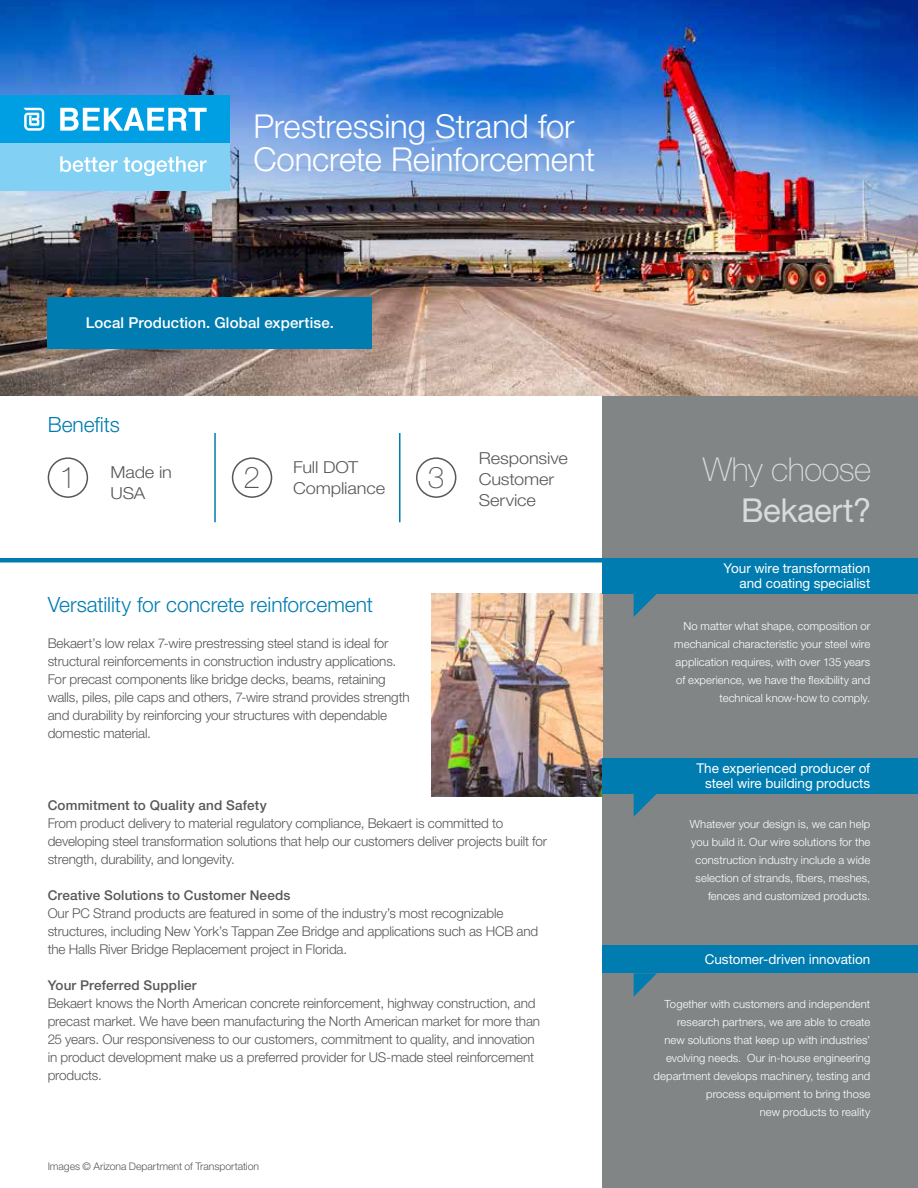
<style>
.page{position:relative;width:918px;height:1188px;background:#fff}
.page>*{position:absolute;margin:0;border:0;box-sizing:border-box;transform-origin:0 0}
.t1{font:300 33px/33px "Helvetica Neue LTW1 G";letter-spacing:-.005em;color:#fff}
.t2{font:100 33px "Helvetica Neue LTW1 G";letter-spacing:-.015em;color:#dadada}
.t3{font:33px "Helvetica Neue LTW1 G";letter-spacing:-.015em;color:#dadada}
.t4{font:100 30px "Helvetica Neue LTW1 G";color:#575756}
.t5{font:300 21px "Helvetica Neue LTW1 G";letter-spacing:-.005em;color:#007cb0}
.t6{font:300 16.5px/21px "Helvetica Neue LTW1 G";letter-spacing:-.01em;color:#575756;scale:1.1 1}
.t7{font:500 15px "Helvetica Neue LTW1 G";letter-spacing:.01em;color:#fff}
.t8{font:300 13.5px/18px "Helvetica Neue LTW1 G";letter-spacing:-.01em;color:#575756}
.t9{font:13.5px/15px "Helvetica Neue LTW1 G";color:#fff;text-align:right}
.t10{font:500 13.5px "Helvetica Neue LTW1 G";letter-spacing:.015em;color:#575756}
.t11{font:300 11.25px/18px "Helvetica Neue LTW1 G";letter-spacing:.005em;color:#fff;text-align:right}
.t12{font:300 10.5px "Helvetica Neue LTW1 G";letter-spacing:-.005em;color:#575756}
</style>
<div class="page">
<div style="left:602px;top:396px;width:316px;height:792px;background:#828586"></div>
<hr style="left:0;top:558px;width:602px;height:4px;background:#007cb0">
<img style="left:0;top:0;width:918px;height:396px">
<img style="left:432px;top:594px;width:170px;height:202px">
<svg style="left:634px;top:594px;width:23px;height:23px"></svg>
<div style="left:602px;top:558px;width:316px;height:36px;background:#007cb0"></div>
<svg style="left:634px;top:793px;width:23px;height:24px"></svg>
<div style="left:602px;top:758px;width:316px;height:35px;background:#007cb0"></div>
<svg style="left:634px;top:973px;width:23px;height:23px"></svg>
<div style="left:602px;top:946px;width:316px;height:27px;background:#007cb0"></div>
<div style="left:0;top:95px;width:230px;height:48px;background:#009fe3"></div>
<div style="left:0;top:143px;width:229px;height:48px;background:#83d0f5"></div>
<svg style="left:23px;top:108px;width:21px;height:23px"></svg>
<svg style="left:60px;top:108px;width:147px;height:23px"></svg>
<svg style="left:60px;top:156px;width:58px;height:16px"></svg>
<svg style="left:124px;top:156px;width:83px;height:20px"></svg>
<div style="left:48px;top:457px;width:40px;height:41px;border:2px solid #575756;border-radius:50%"></div>
<div style="left:232px;top:457px;width:40px;height:41px;border:2px solid #575756;border-radius:50%"></div>
<div style="left:416px;top:457px;width:40px;height:41px;border:2px solid #575756;border-radius:50%"></div>
<hr style="left:214px;top:433px;width:2px;height:89px;background:#007cb0">
<hr style="left:399px;top:433px;width:2px;height:89px;background:#007cb0">
<div style="left:48px;top:297px;width:324px;height:51px;background:#007cb0"></div>
<h1 class="t1" style="left:253px;top:110px;width:343px">Prestressing Strand for<br>Concrete Reinforcement</h1>
<p class="t7" style="left:86px;top:314px;width:250px">Local Production. Global expertise.</p>
<h3 class="t5" style="left:48px;top:412px;width:74px">Benefits</h3>
<p class="t6" style="left:110px;top:462px;width:57px">Made in<br>USA</p>
<p class="t6" style="left:293px;top:457px;width:85px">Full DOT<br>Compliance</p>
<p class="t6" style="left:479px;top:448px;width:82px">Responsive<br>Customer<br>Service</p>
<h2 class="t4" style="left:59px;top:460px;width:18px">1</h2>
<h2 class="t4" style="left:244px;top:460px;width:18px">2</h2>
<h2 class="t4" style="left:428px;top:460px;width:18px">3</h2>
<h3 class="t5" style="left:48px;top:592px;width:327px">Versatility for concrete reinforcement</h3>
<p class="t8" style="left:48px;top:634px;width:363px">Bekaert’s low relax 7-wire prestressing steel stand is ideal for structural reinforcements in construction industry applications.<br>For precast components like bridge decks, beams, retaining walls, piles, pile caps and others, 7-wire strand provides strength and durability by reinforcing your structures with dependable domestic material.</p>
<p class="t10" style="left:48px;top:797px;width:221px">Commitment to Quality and Safety</p>
<p class="t8" style="left:48px;top:814px;width:501px">From product delivery to material regulatory compliance, Bekaert is committed to developing steel transformation solutions that help our customers deliver projects built for strength, durability, and longevity.</p>
<p class="t10" style="left:48px;top:887px;width:244px">Creative Solutions to Customer Needs</p>
<p class="t8" style="left:48px;top:904px;width:492px">Our PC Strand products are featured in some of the industry’s most recognizable structures, including New York’s Tappan Zee Bridge and applications such as HCB and the Halls River Bridge Replacement project in Florida.</p>
<p class="t10" style="left:48px;top:977px;width:151px">Your Preferred Supplier</p>
<p class="t8" style="left:48px;top:994px;width:494px">Bekaert knows the North American concrete reinforcement, highway construction, and precast market. We have been manufacturing the North American market for more than 25 years. Our responsiveness to our customers, commitment to quality, and innovation in product development make us a preferred provider for US-made steel reinforcement products.</p>
<p class="t12" style="left:48px;top:1160px;width:213px">Images © Arizona Department of Transportation</p>
<h1 class="t2" style="left:703px;top:450px;width:170px">Why choose</h1>
<h1 class="t3" style="left:741px;top:490px;width:132px">Bekaert?</h1>
<p class="t9" style="left:724px;top:561px;width:148px">Your wire transformation and coating specialist</p>
<p class="t11" style="left:674px;top:617px;width:198px">No matter what shape, composition or mechanical characteristic your steel wire application requires, with over 135 years of experience, we have the flexibility and technical know-how to comply.</p>
<p class="t9" style="left:696px;top:761px;width:175px">The experienced producer of steel wire building products</p>
<p class="t11" style="left:690px;top:815px;width:182px">Whatever your design is, we can help you build it. Our wire solutions for the construction industry include a wide selection of strands, fibers, meshes, fences and customized products.</p>
<p class="t9" style="left:705px;top:952px;width:167px">Customer-driven innovation</p>
<p class="t11" style="left:654px;top:995px;width:218px">Together with customers and independent research partners, we are able to create<br>new solutions that keep up with industries’ evolving needs. Our in-house engineering department develops machinery, testing and process equipment to bring those<br>new products to reality</p>
</div>
